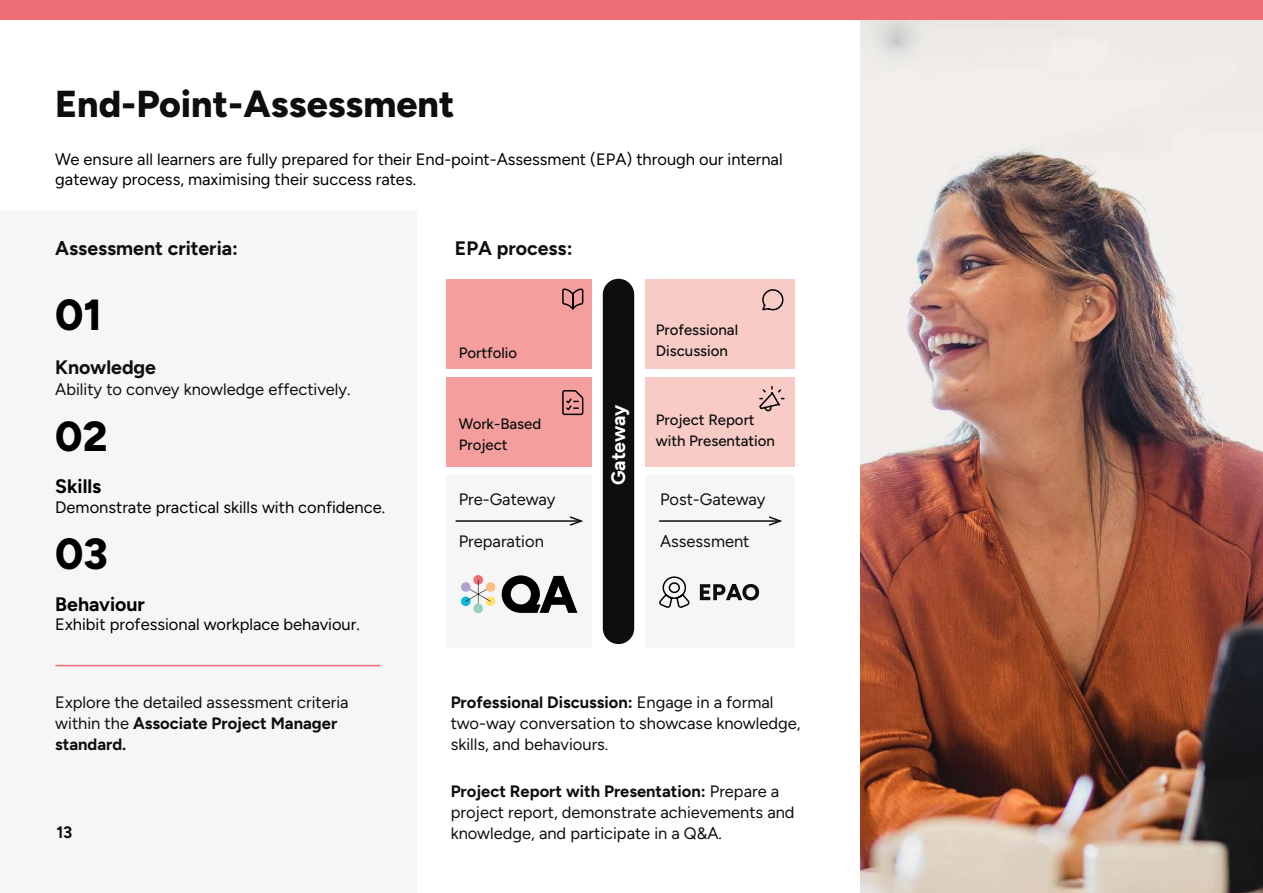
<style>
.page{position:relative;width:1263px;height:893px;background:#fff}
.page>*{position:absolute;margin:0;border:0;box-sizing:border-box;transform-origin:0 0}
.t1{font:800 43.5px "Figtree";color:#000}
.t2{font:800 42px "Figtree";color:#000}
.t3{font:800 37.5px "Figtree";color:#0d0e0e}
.t4{font:700 19.5px "Figtree";color:#0d0e0e}
.t5{font:700 19.5px "Figtree";color:#000}
.t6{font:700 19.5px "Figtree";letter-spacing:-.01em;color:#fff}
.t7{font:16.5px/21px "Figtree";color:#0d0e0e}
.t8{font:16.5px/19.5px "Figtree";color:#000}
.t9{font:700 16.5px "Figtree";color:#0d0e0e}
.t10{font:500 15px/21px "Figtree";color:#0d0e0e}
.s1{font-weight:700}
</style>
<div class="page">
<div style="left:446px;top:475px;width:146px;height:173px;background:#f6f6f6"></div>
<div style="left:645px;top:475px;width:150px;height:173px;background:#f6f6f6"></div>
<div style="left:645px;top:279px;width:150px;height:89px;background:#f9cbc7"></div>
<div style="left:645px;top:377px;width:150px;height:89px;background:#f9cbc7"></div>
<div style="left:0;top:211px;width:417px;height:682px;background:#f6f6f6"></div>
<hr style="left:55px;top:665px;width:326px;height:1px;background:#ed6e74">
<div style="left:603px;top:279px;width:31px;height:365px;background:#0d0e0e;border-radius:16px"></div>
<hr style="left:456px;top:520px;width:125px;height:2px;background:#0d0e0e">
<svg style="left:568px;top:516px;width:16px;height:10px"></svg>
<hr style="left:659px;top:520px;width:121px;height:2px;background:#0d0e0e">
<svg style="left:767px;top:516px;width:16px;height:10px"></svg>
<svg style="left:762px;top:289px;width:22px;height:22px"></svg>
<div style="left:446px;top:279px;width:146px;height:89px;background:#f49f9d"></div>
<svg style="left:562px;top:288px;width:22px;height:22px"></svg>
<div style="left:446px;top:377px;width:146px;height:89px;background:#f49f9d"></div>
<svg style="left:562px;top:390px;width:22px;height:26px"></svg>
<svg style="left:502px;top:575px;width:75px;height:38px"></svg>
<svg style="left:461px;top:575px;width:35px;height:38px"></svg>
<svg style="left:700px;top:584px;width:59px;height:16px"></svg>
<svg style="left:659px;top:576px;width:31px;height:32px"></svg>
<svg style="left:759px;top:386px;width:26px;height:26px"></svg>
<img style="left:860px;top:19px;width:403px;height:874px">
<div style="left:0;top:0;width:1263px;height:19px;background:#ed6e74"></div>
<h3 class="t3" style="left:55px;top:81px;width:401px">End-Point-Assessment</h3>
<p class="t8" style="left:55px;top:150px;width:729px">We ensure all learners are fully prepared for their End-point-Assessment (EPA) through our internal gateway process, maximising their success rates.</p>
<p class="t4" style="left:55px;top:236px;width:184px">Assessment criteria:</p>
<p class="t4" style="left:455px;top:236px;width:119px">EPA process:</p>
<h1 class="t1" style="left:55px;top:289px;width:48px">01</h1>
<p class="t4" style="left:55px;top:355px;width:102px">Knowledge</p>
<p class="t7" style="left:55px;top:379px;width:297px">Ability to convey knowledge effectively.</p>
<h2 class="t2" style="left:55px;top:410px;width:54px">02</h2>
<p class="t5" style="left:55px;top:474px;width:48px">Skills</p>
<p class="t8" style="left:55px;top:497px;width:331px">Demonstrate practical skills with confidence.</p>
<h1 class="t1" style="left:55px;top:527px;width:54px">03</h1>
<p class="t5" style="left:55px;top:592px;width:91px">Behaviour</p>
<p class="t8" style="left:55px;top:614px;width:306px">Exhibit professional workplace behaviour.</p>
<p class="t10" style="left:459px;top:342px;width:60px">Portfolio</p>
<p class="t10" style="left:459px;top:414px;width:84px">Work-Based<br>Project</p>
<p class="t7" style="left:459px;top:489px;width:98px">Pre-Gateway</p>
<p class="t7" style="left:459px;top:531px;width:87px">Preparation</p>
<p class="t6" style="left:607px;top:485px;width:82px;rotate:-90deg">Gateway</p>
<p class="t10" style="left:656px;top:320px;width:84px">Professional<br>Discussion</p>
<p class="t10" style="left:656px;top:410px;width:121px">Project Report with Presentation</p>
<p class="t7" style="left:660px;top:489px;width:107px">Post-Gateway</p>
<p class="t7" style="left:660px;top:531px;width:91px">Assessment</p>
<p class="t7" style="left:55px;top:692px;width:295px">Explore the detailed assessment criteria within the <span class="s1">Associate Project Manager standard.</span></p>
<p class="t7" style="left:451px;top:692px;width:351px"><span class="s1">Professional Discussion:</span> Engage in a formal two-way conversation to showcase knowledge, skills, and behaviours.</p>
<p class="t7" style="left:451px;top:781px;width:345px"><span class="s1">Project Report with Presentation:</span> Prepare a project report, demonstrate achievements and knowledge, and participate in a Q&amp;A.</p>
<p class="t9" style="left:56px;top:822px;width:18px">13</p>
</div>
